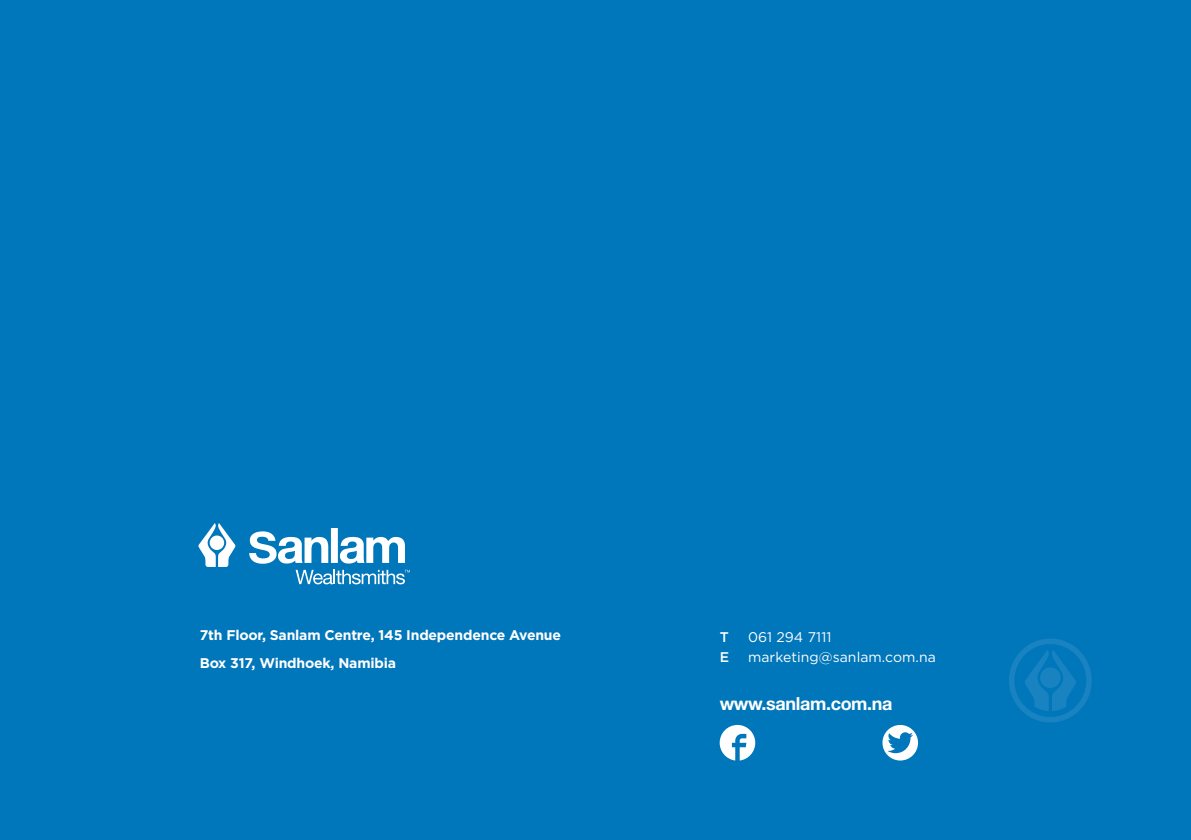
<style>
.page{position:relative;width:1191px;height:840px;background:#fff}
.page>*{position:absolute;margin:0;border:0;box-sizing:border-box;transform-origin:0 0}
.t1{font:700 18px "Helvetica Neue LT Std";letter-spacing:-.02em;color:#fff}
.t2{font:700 14px/28px "Gotham";letter-spacing:-.015em;color:#fff}
.t3{font:14px "Gotham";letter-spacing:.005em;color:#fff}
.t4{font:500 14px "Gotham";color:#fff}
</style>
<div class="page">
<div style="left:0;top:0;width:1191px;height:839px;background:#0076bb"></div>
<svg style="left:1009px;top:638px;width:82px;height:84px"></svg>
<svg style="left:198px;top:523px;width:212px;height:61px"></svg>
<svg style="left:882px;top:724px;width:36px;height:36px"></svg>
<svg style="left:719px;top:724px;width:36px;height:36px"></svg>
<p class="t2" style="left:200px;top:620px;width:363px">7th Floor, Sanlam Centre, 145 Independence Avenue<br>Box 317, Windhoek, Namibia</p>
<p class="t4" style="left:719px;top:627px;width:11px">T</p>
<p class="t3" style="left:748px;top:628px;width:85px">061 294 7111</p>
<p class="t4" style="left:719px;top:647px;width:11px">E</p>
<p class="t3" style="left:748px;top:648px;width:189px">marketing@sanlam.com.na</p>
<p class="t1" style="left:719px;top:692px;width:174px">www.sanlam.com.na</p>
</div>
